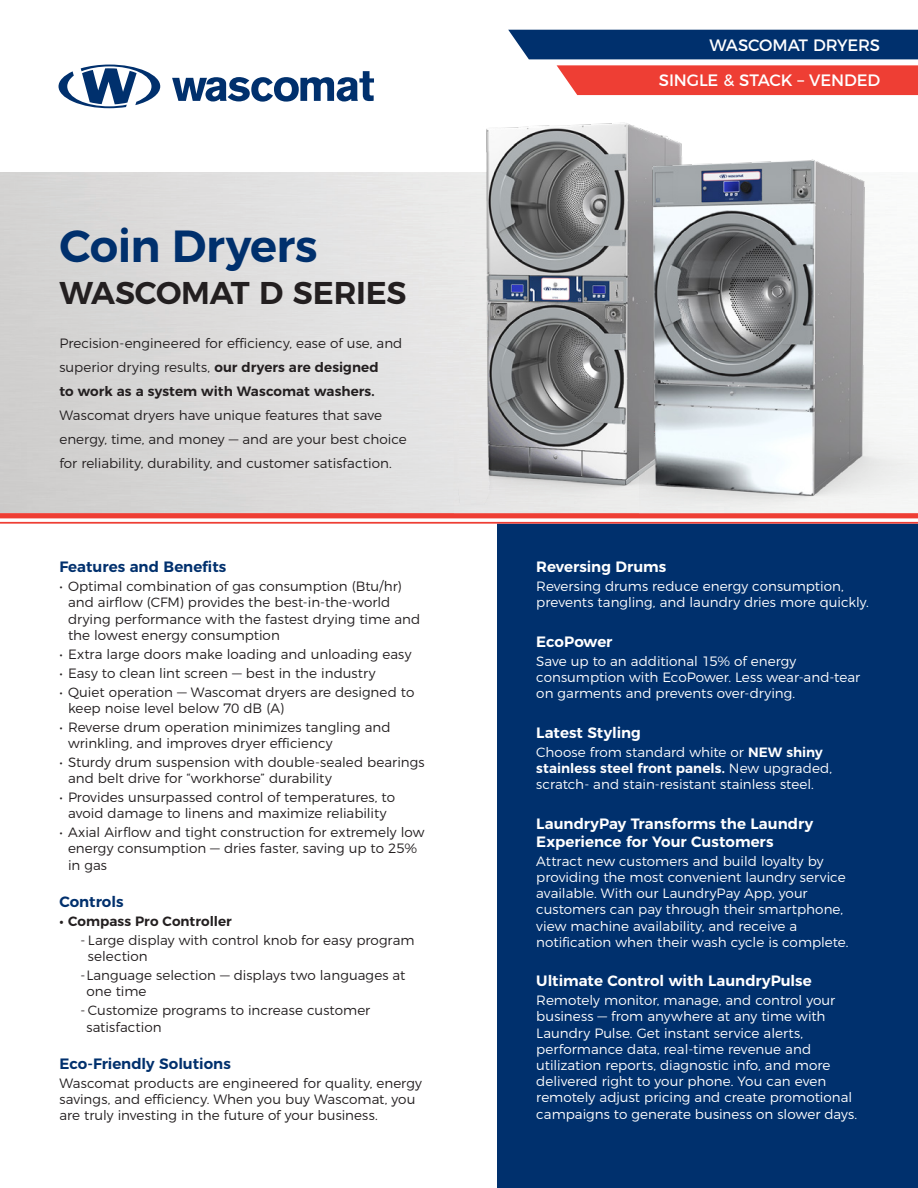
<style>
.page{position:relative;width:918px;height:1188px;background:#fff}
.page>*{position:absolute;margin:0;border:0;box-sizing:border-box;transform-origin:0 0}
.t1{font:600 45px "Montserrat";letter-spacing:-.015em;color:#00306d}
.t2{font:600 31.5px "Montserrat";letter-spacing:-.01em;color:#231f20}
.t3{font:16.5px "Montserrat";letter-spacing:-.01em;color:#fff}
.t4{font:600 15px/18px "Montserrat";color:#fff}
.t5{font:600 15px "Montserrat";color:#00306d}
.t6{font:300 13.5px/16.2px "Montserrat";color:#231f20}
.t7{font:300 13.5px/16.2px "Montserrat";color:#fff}
.t8{font:600 13.5px "Montserrat";letter-spacing:.005em;color:#231f20}
.s1{font-weight:600}
</style>
<div class="page">
<svg style="left:172px;top:71px;width:202px;height:31px"></svg>
<svg style="left:59px;top:65px;width:101px;height:43px"></svg>
<div style="left:498px;top:518px;width:420px;height:670px;background:#00306d"></div>
<svg style="left:0;top:518px;width:918px;height:4px"></svg>
<div style="left:0;top:513px;width:918px;height:5px;background:#ee3e34"></div>
<hr style="left:0;top:522px;width:918px;height:2px;background:#ee3e34">
<div style="left:557px;top:65px;width:361px;height:30px;background:#ee3e34"></div>
<div style="left:508px;top:30px;width:410px;height:29px;background:#00306d"></div>
<img style="left:455px;top:122px;width:185px;height:391px">
<img style="left:640px;top:128px;width:278px;height:385px">
<p class="t1" style="left:59px;top:209px;width:260px">Coin Dryers</p>
<p class="t2" style="left:59px;top:267px;width:349px">WASCOMAT D SERIES</p>
<p class="t6" style="left:59px;top:330px;width:349px;line-height:24px">Precision-engineered for efficiency, ease of use, and superior drying results, <span class="s1">our dryers are designed<br>to work as a system with Wascomat washers.<br></span>Wascomat dryers have unique features that save energy, time, and money — and are your best choice for reliability, durability, and customer satisfaction.</p>
<p class="t5" style="left:59px;top:555px;width:169px">Features and Benefits</p>
<p class="t6" style="left:68px;top:577px;width:354px;text-indent:-9px">• Optimal combination of gas consumption (Btu/hr) and airflow (CFM) provides the best-in-the-world drying performance with the fastest drying time and the lowest energy consumption</p>
<p class="t6" style="left:59px;top:645px;width:354px">• Extra large doors make loading and unloading easy</p>
<p class="t6" style="left:59px;top:664px;width:318px">• Easy to clean lint screen — best in the industry</p>
<p class="t6" style="left:68px;top:682px;width:348px;text-indent:-9px">• Quiet operation — Wascomat dryers are designed to keep noise level below 70 dB (A)</p>
<p class="t6" style="left:68px;top:718px;width:324px;text-indent:-9px">• Reverse drum operation minimizes tangling and wrinkling, and improves dryer efficiency</p>
<p class="t6" style="left:68px;top:753px;width:358px;text-indent:-9px">• Sturdy drum suspension with double-sealed bearings and belt drive for “workhorse” durability</p>
<p class="t6" style="left:59px;top:788px;width:337px;text-align:center">• Provides unsurpassed control of temperatures, to avoid damage to linens and maximize reliability</p>
<p class="t6" style="left:68px;top:823px;width:358px;line-height:16.6px;text-indent:-9px">• Axial Airflow and tight construction for extremely low energy consumption — dries faster, saving up to 25% in gas</p>
<p class="t5" style="left:59px;top:890px;width:66px">Controls</p>
<p class="t8" style="left:59px;top:910px;width:174px">• Compass Pro Controller</p>
<p class="t6" style="left:88px;top:931px;width:328px;text-indent:-7px">- Large display with control knob for easy program selection</p>
<p class="t6" style="left:86px;top:966px;width:321px;text-indent:-6px">-Language selection — displays two languages at one time</p>
<p class="t6" style="left:86px;top:1001px;width:285px;line-height:17.1px;text-indent:-6px">- Customize programs to increase customer satisfaction</p>
<p class="t5" style="left:59px;top:1052px;width:173px">Eco-Friendly Solutions</p>
<p class="t6" style="left:59px;top:1074px;width:364px">Wascomat products are engineered for quality, energy savings, and efficiency. When you buy Wascomat, you are truly investing in the future of your business.</p>
<p class="t3" style="left:709px;top:32px;width:172px">WASCOMAT DRYERS</p>
<p class="t3" style="left:659px;top:67px;width:223px">SINGLE &amp; STACK – VENDED</p>
<p class="t4" style="left:536px;top:557px;width:132px">Reversing Drums</p>
<p class="t7" style="left:536px;top:577px;width:334px">Reversing drums reduce energy consumption, prevents tangling, and laundry dries more quickly.</p>
<p class="t4" style="left:536px;top:632px;width:78px">EcoPower</p>
<p class="t7" style="left:536px;top:652px;width:325px">Save up to an additional 15% of energy consumption with EcoPower. Less wear-and-tear on garments and prevents over-drying.</p>
<p class="t4" style="left:536px;top:722px;width:106px">Latest Styling</p>
<p class="t7" style="left:536px;top:743px;width:297px">Choose from standard white or <span class="s1">NEW shiny stainless steel front panels.</span> New upgraded, scratch- and stain-resistant stainless steel.</p>
<p class="t4" style="left:536px;top:813px;width:278px">LaundryPay Transforms the Laundry<br>Experience for Your Customers</p>
<p class="t7" style="left:536px;top:852px;width:314px">Attract new customers and build loyalty by providing the most convenient laundry service available. With our LaundryPay App, your customers can pay through their smartphone, view machine availability, and receive a notification when their wash cycle is complete.</p>
<p class="t4" style="left:536px;top:971px;width:277px">Ultimate Control with LaundryPulse</p>
<p class="t7" style="left:536px;top:991px;width:322px">Remotely monitor, manage, and control your business — from anywhere at any time with Laundry Pulse. Get instant service alerts, performance data, real-time revenue and utilization reports, diagnostic info, and more delivered right to your phone. You can even remotely adjust pricing and create promotional campaigns to generate business on slower days.</p>
</div>
